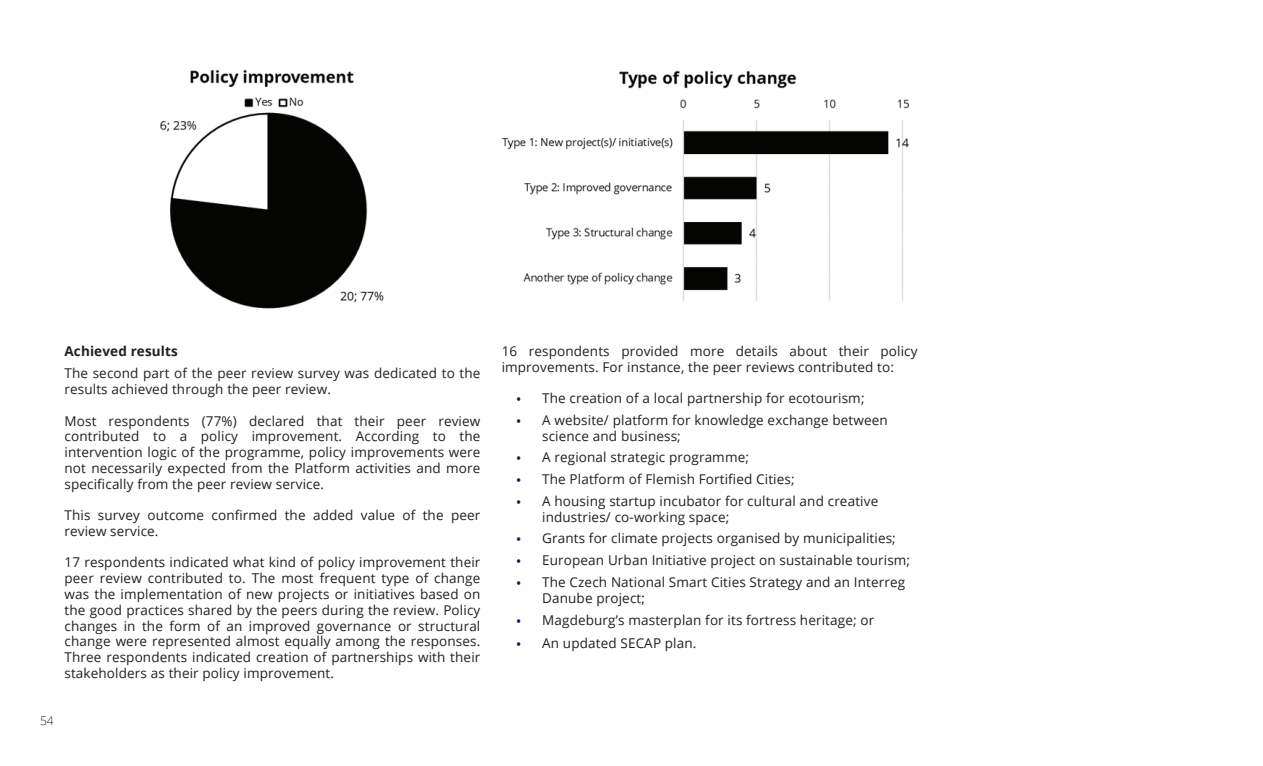
<style>
.page{position:relative;width:1263px;height:766px;background:#fff}
.page>*{position:absolute;margin:0;border:0;box-sizing:border-box;transform-origin:0 0}
.t1{font:13.5px/15.8px "Open Sans";letter-spacing:.01em;color:#231f20}
.t2{font:700 13.5px "Open Sans";letter-spacing:.01em;color:#231f20}
.t3{font:300 12px "Open Sans";color:#231f20}
.s1{font-family:"Source Sans 3";font-size:15px;color:#1b1c54}
</style>
<div class="page">
<img style="left:160px;top:69px;width:224px;height:240px">
<img style="left:502px;top:70px;width:407px;height:231px">
<p class="t2" style="left:64px;top:341px;width:115px">Achieved results</p>
<p class="t1" style="left:64px;top:365px;width:417px">The second part of the peer review survey was dedicated to the results achieved through the peer review.</p>
<p class="t1" style="left:64px;top:412px;width:417px;text-align:justify">Most respondents (77%) declared that their peer review contributed to a policy improvement. According to the intervention logic of the programme, policy improvements were not necessarily expected from the Platform activities and more specifically from the peer review service.</p>
<p class="t1" style="left:64px;top:507px;width:417px">This survey outcome confirmed the added value of the peer review service.</p>
<p class="t1" style="left:64px;top:554px;width:417px;text-align:justify">17 respondents indicated what kind of policy improvement their peer review contributed to. The most frequent type of change was the implementation of new projects or initiatives based on the good practices shared by the peers during the review. Policy changes in the form of an improved governance or structural change were represented almost equally among the responses.<br>Three respondents indicated creation of partnerships with their stakeholders as their policy improvement.</p>
<p class="t3" style="left:40px;top:712px;width:15px">54</p>
<p class="t1" style="left:502px;top:342px;width:417px">16 respondents provided more details about their policy improvements. For instance, the peer reviews contributed to:</p>
<p class="t1" style="left:517px;top:390px;width:349px"><span class="s1">•</span> The creation of a local partnership for ecotourism;</p>
<p class="t1" style="left:542px;top:411px;width:347px;text-indent:-26px"><span class="s1">•</span> A website/ platform for knowledge exchange between science and business;</p>
<p class="t1" style="left:517px;top:449px;width:234px"><span class="s1">•</span> A regional strategic programme;</p>
<p class="t1" style="left:517px;top:471px;width:280px"><span class="s1">•</span> The Platform of Flemish Fortified Cities;</p>
<p class="t1" style="left:542px;top:492px;width:338px;text-indent:-26px"><span class="s1">•</span> A housing startup incubator for cultural and creative industries/ co-working space;</p>
<p class="t1" style="left:517px;top:530px;width:381px"><span class="s1">•</span> Grants for climate projects organised by municipalities;</p>
<p class="t1" style="left:517px;top:552px;width:395px"><span class="s1">•</span> European Urban Initiative project on sustainable tourism;</p>
<p class="t1" style="left:542px;top:573px;width:365px;text-indent:-26px"><span class="s1">•</span> The Czech National Smart Cities Strategy and an Interreg<br>Danube project;</p>
<p class="t1" style="left:517px;top:612px;width:359px"><span class="s1">•</span> Magdeburg’s masterplan for its fortress heritage; or</p>
<p class="t1" style="left:517px;top:634px;width:181px"><span class="s1">•</span> An updated SECAP plan.</p>
</div>
